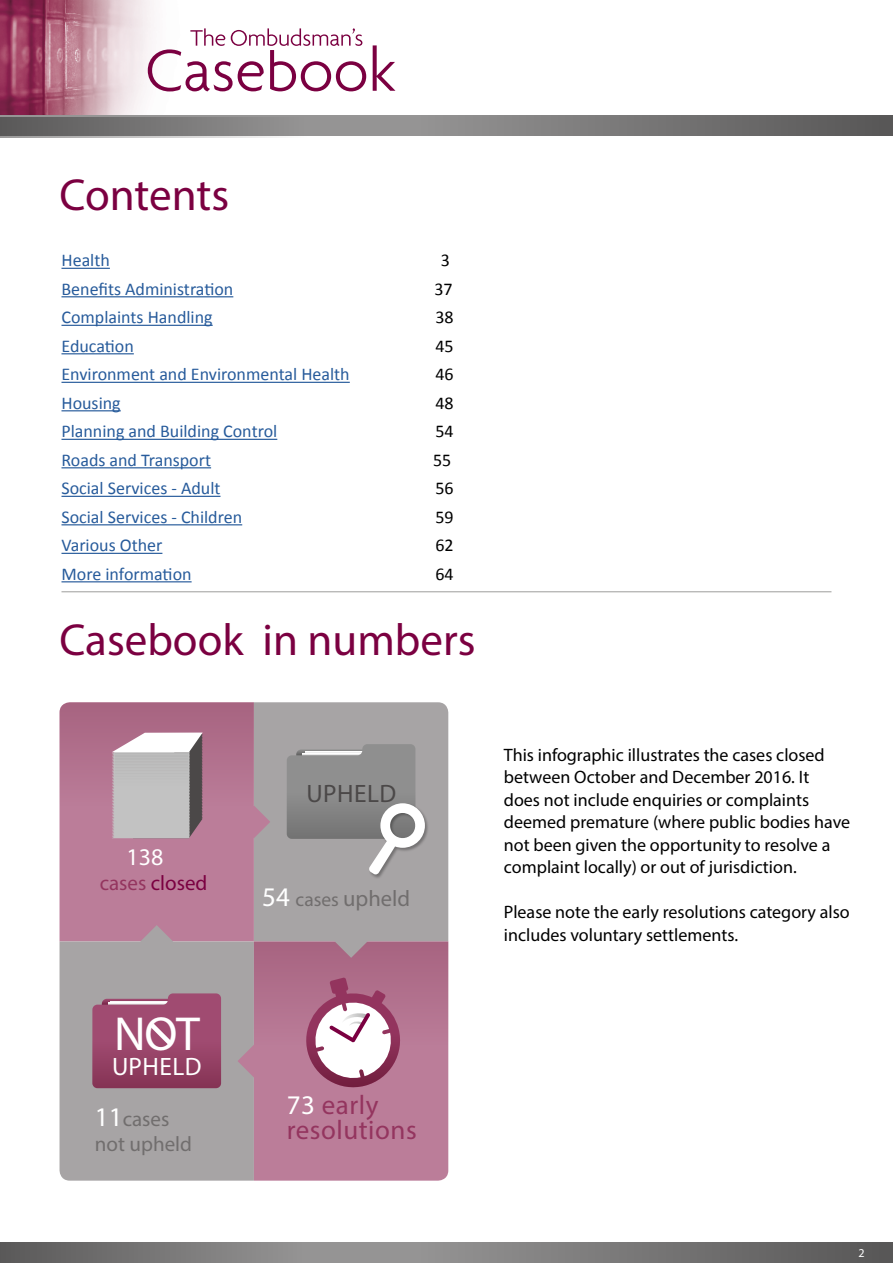
<style>
.page{position:relative;width:893px;height:1263px;background:#fff}
.page>*{position:absolute;margin:0;border:0;box-sizing:border-box;transform-origin:0 0}
.t1{font:48px "Myriad Pro";color:#fff}
.t2{font:45px "Myriad Pro";color:#7b0041}
.t3{font:27px/25.2px "Myriad Pro";letter-spacing:.02em;color:#94355f}
.t4{font:25.2px "Myriad Pro";letter-spacing:.02em;color:#4b4848}
.t5{font:25.2px "Myriad Pro";letter-spacing:.02em;color:#fff}
.t6{font:24px "Myriad Pro";color:#fff}
.t7{font:22.5px "Myriad Pro";color:#716e6e}
.t8{font:21px/25.2px "Myriad Pro";color:#716e6e}
.t9{font:21px "Myriad Pro";color:#7b0041}
.t10{font:18px/22.5px "Myriad Pro";color:#000}
.t11{font:18px "Calibri";color:#275b9b}
.t12{font:18px "Calibri";letter-spacing:-.005em;color:#000}
.t13{font:12px "Myriad Pro";color:#fff}
.s1{color:#94355f}
.s2{font-size:27px;color:#fff}
.s3{font-size:19.5px}
.s4{color:#fff}
</style>
<div class="page">
<img style="left:0;top:0;width:396px;height:115px">
<svg style="left:0;top:115px;width:893px;height:2px;background:#858484"></svg>
<svg style="left:0;top:117px;width:893px;height:20px;background:#7f7e7e"></svg>
<svg style="left:0;top:1242px;width:893px;height:21px;background:#7a7979"></svg>
<svg style="left:373px;top:45px;width:22px;height:46px"></svg>
<svg style="left:148px;top:28px;width:218px;height:63px"></svg>
<hr style="left:61px;top:268px;width:49px;height:1px;background:#275b9b">
<hr style="left:61px;top:296px;width:172px;height:1px;background:#275b9b">
<hr style="left:61px;top:325px;width:152px;height:1px;background:#275b9b">
<hr style="left:61px;top:353px;width:73px;height:1px;background:#275b9b">
<hr style="left:61px;top:382px;width:289px;height:1px;background:#275b9b">
<hr style="left:61px;top:410px;width:60px;height:1px;background:#275b9b">
<hr style="left:61px;top:439px;width:216px;height:1px;background:#275b9b">
<hr style="left:61px;top:467px;width:150px;height:1px;background:#275b9b">
<hr style="left:61px;top:496px;width:159px;height:1px;background:#275b9b">
<hr style="left:61px;top:524px;width:181px;height:1px;background:#275b9b">
<hr style="left:61px;top:553px;width:101px;height:1px;background:#275b9b">
<hr style="left:61px;top:581px;width:131px;height:1px;background:#275b9b">
<svg style="left:60px;top:702px;width:194px;height:239px;background:#b67793"></svg>
<div style="left:254px;top:702px;width:194px;height:239px;background:#a7a4a5"></div>
<div style="left:60px;top:941px;width:194px;height:239px;background:#a7a4a5"></div>
<svg style="left:254px;top:941px;width:194px;height:239px;background:#b67793"></svg>
<svg style="left:238px;top:805px;width:32px;height:33px"></svg>
<svg style="left:238px;top:1045px;width:32px;height:32px"></svg>
<svg style="left:335px;top:925px;width:32px;height:33px"></svg>
<svg style="left:140px;top:925px;width:33px;height:33px"></svg>
<svg style="left:112px;top:732px;width:91px;height:106px"></svg>
<hr style="left:115px;top:753px;width:73px;height:1px;background:#4b4848">
<hr style="left:115px;top:755px;width:73px;height:1px;background:#4b4848">
<hr style="left:115px;top:756px;width:73px;height:1px;background:#4b4848">
<hr style="left:115px;top:758px;width:73px;height:1px;background:#4b4848">
<hr style="left:115px;top:759px;width:73px;height:1px;background:#4b4848">
<hr style="left:115px;top:761px;width:73px;height:1px;background:#4b4848">
<hr style="left:115px;top:762px;width:73px;height:1px;background:#4b4848">
<hr style="left:115px;top:764px;width:73px;height:1px;background:#4b4848">
<hr style="left:115px;top:766px;width:73px;height:1px;background:#4b4848">
<hr style="left:115px;top:767px;width:73px;height:1px;background:#4b4848">
<hr style="left:115px;top:769px;width:73px;height:1px;background:#4b4848">
<hr style="left:115px;top:770px;width:73px;height:1px;background:#4b4848">
<hr style="left:115px;top:772px;width:73px;height:1px;background:#4b4848">
<hr style="left:115px;top:773px;width:73px;height:1px;background:#4b4848">
<hr style="left:115px;top:775px;width:73px;height:1px;background:#4b4848">
<hr style="left:115px;top:776px;width:73px;height:1px;background:#4b4848">
<hr style="left:115px;top:778px;width:73px;height:1px;background:#4b4848">
<hr style="left:115px;top:779px;width:73px;height:1px;background:#4b4848">
<hr style="left:115px;top:781px;width:73px;height:1px;background:#4b4848">
<hr style="left:115px;top:782px;width:73px;height:1px;background:#4b4848">
<hr style="left:115px;top:784px;width:73px;height:1px;background:#4b4848">
<hr style="left:115px;top:785px;width:73px;height:1px;background:#4b4848">
<hr style="left:115px;top:787px;width:73px;height:1px;background:#4b4848">
<hr style="left:115px;top:788px;width:73px;height:1px;background:#4b4848">
<hr style="left:115px;top:790px;width:73px;height:1px;background:#4b4848">
<hr style="left:115px;top:792px;width:73px;height:1px;background:#4b4848">
<hr style="left:115px;top:793px;width:73px;height:1px;background:#4b4848">
<hr style="left:115px;top:795px;width:73px;height:1px;background:#4b4848">
<hr style="left:115px;top:796px;width:73px;height:1px;background:#4b4848">
<hr style="left:115px;top:798px;width:73px;height:1px;background:#4b4848">
<hr style="left:115px;top:799px;width:73px;height:1px;background:#4b4848">
<hr style="left:115px;top:801px;width:73px;height:1px;background:#4b4848">
<hr style="left:115px;top:804px;width:73px;height:1px;background:#4b4848">
<hr style="left:115px;top:805px;width:73px;height:1px;background:#4b4848">
<hr style="left:115px;top:807px;width:73px;height:1px;background:#4b4848">
<hr style="left:115px;top:808px;width:73px;height:1px;background:#4b4848">
<hr style="left:115px;top:810px;width:73px;height:1px;background:#4b4848">
<hr style="left:115px;top:811px;width:73px;height:1px;background:#4b4848">
<hr style="left:115px;top:813px;width:73px;height:1px;background:#4b4848">
<hr style="left:115px;top:814px;width:73px;height:1px;background:#4b4848">
<hr style="left:115px;top:816px;width:73px;height:1px;background:#4b4848">
<hr style="left:115px;top:817px;width:73px;height:1px;background:#4b4848">
<hr style="left:115px;top:819px;width:73px;height:1px;background:#4b4848">
<hr style="left:115px;top:821px;width:73px;height:1px;background:#4b4848">
<hr style="left:116px;top:778px;width:74px;height:1px;background:#4b4848">
<hr style="left:115px;top:824px;width:73px;height:1px;background:#4b4848">
<hr style="left:115px;top:825px;width:73px;height:1px;background:#4b4848">
<hr style="left:115px;top:827px;width:73px;height:1px;background:#4b4848">
<hr style="left:115px;top:828px;width:73px;height:1px;background:#4b4848">
<hr style="left:115px;top:830px;width:73px;height:1px;background:#4b4848">
<hr style="left:115px;top:831px;width:73px;height:1px;background:#4b4848">
<hr style="left:115px;top:833px;width:73px;height:1px;background:#4b4848">
<hr style="left:115px;top:834px;width:73px;height:1px;background:#4b4848">
<hr style="left:115px;top:836px;width:73px;height:1px;background:#4b4848">
<div style="left:368px;top:803px;width:61px;height:75px;background:#000;opacity:.3"></div>
<svg style="left:287px;top:744px;width:138px;height:130px;background:#9b9a9a"></svg>
<svg style="left:92px;top:993px;width:129px;height:95px;background:#9b4e70"></svg>
<svg style="left:302px;top:977px;width:103px;height:115px"></svg>
<hr style="left:61px;top:591px;width:770px;height:1px;background:#9d9d9c">
<h2 class="t2" style="left:60px;top:167px;width:171px">Contents</h2>
<p class="t11" style="left:61px;top:249px;width:50px">Health</p>
<p class="t12" style="left:441px;top:249px;width:11px">3</p>
<p class="t11" style="left:61px;top:277px;width:173px">Benefits Administration</p>
<p class="t12" style="left:434px;top:277px;width:20px">37</p>
<p class="t11" style="left:61px;top:306px;width:153px">Complaints Handling</p>
<p class="t12" style="left:435px;top:306px;width:20px">38</p>
<p class="t11" style="left:61px;top:334px;width:74px">Education</p>
<p class="t12" style="left:435px;top:334px;width:20px">45</p>
<p class="t11" style="left:61px;top:363px;width:290px">Environment and Environmental Health</p>
<p class="t12" style="left:435px;top:363px;width:20px">46</p>
<p class="t11" style="left:61px;top:391px;width:61px">Housing</p>
<p class="t12" style="left:435px;top:391px;width:20px">48</p>
<p class="t11" style="left:61px;top:420px;width:217px">Planning and Building Control</p>
<p class="t12" style="left:435px;top:420px;width:20px">54</p>
<p class="t11" style="left:61px;top:448px;width:151px">Roads and Transport</p>
<p class="t12" style="left:433px;top:448px;width:20px">55</p>
<p class="t11" style="left:62px;top:477px;width:160px">Social Services - Adult</p>
<p class="t12" style="left:435px;top:477px;width:20px">56</p>
<p class="t11" style="left:62px;top:505px;width:182px">Social Services - Children</p>
<p class="t12" style="left:435px;top:505px;width:20px">59</p>
<p class="t11" style="left:62px;top:534px;width:102px">Various Other</p>
<p class="t12" style="left:435px;top:534px;width:20px">62</p>
<p class="t11" style="left:62px;top:562px;width:132px">More information</p>
<p class="t12" style="left:435px;top:562px;width:20px">64</p>
<h2 class="t2" style="left:60px;top:612px;width:418px">Casebook in numbers</h2>
<h3 class="t6" style="left:126px;top:842px;width:38px">138</h3>
<p class="t9" style="left:100px;top:870px;width:109px"><span class="s1">cases</span> closed</p>
<h1 class="t1" style="left:114px;top:1004px;width:87px">NOT</h1>
<h3 class="t5" style="left:112px;top:1051px;width:91px">UPHELD</h3>
<p class="t8" style="left:95px;top:1106px;width:99px"><span class="s2">11</span>cases not upheld</p>
<h3 class="t4" style="left:306px;top:778px;width:91px">UPHELD</h3>
<p class="t7" style="left:262px;top:885px;width:149px"><span class="s2">54</span> <span class="s3">cases</span> upheld</p>
<h3 class="t3" style="left:287px;top:1091px;width:132px"><span class="s4">73</span> early resolutions</h3>
<p class="t10" style="left:504px;top:743px;width:348px">This infographic illustrates the cases closed between October and December 2016. It<br>does not include enquiries or complaints deemed premature (where public bodies have not been given the opportunity to resolve a complaint locally) or out of jurisdiction.</p>
<p class="t10" style="left:504px;top:901px;width:347px">Please note the early resolutions category also includes voluntary settlements.</p>
<p class="t13" style="left:858px;top:1245px;width:8px">2</p>
</div>
